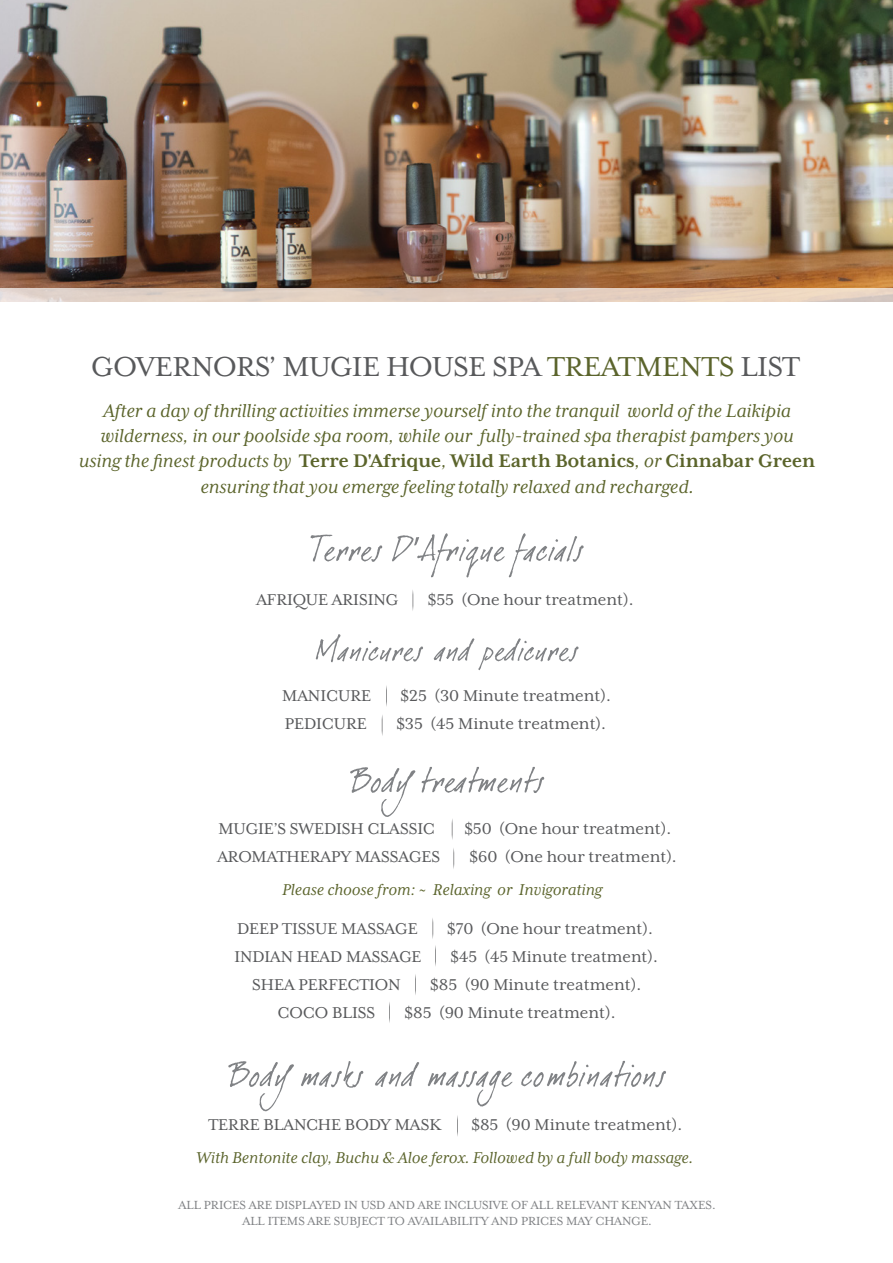
<style>
.page{position:relative;width:893px;height:1263px;background:#fff}
.page>*{position:absolute;margin:0;border:0;box-sizing:border-box;transform-origin:0 0}
.t1{font:31.5px "Mrs Eaves XL Serif OT";color:#58595b}
.t2{font:italic 21px/25.2px "Mrs Eaves XL Serif OT";color:#5b642b;text-align:center}
.t3{font:18px "Mrs Eaves XL Serif OT";color:#58595b}
.t4{font:italic 18px "Mrs Eaves XL Serif OT";color:#5b642c}
.t5{font:13.5px/16.2px "Mrs Eaves XL Serif OT";color:#808285;text-align:center}
.s1{color:#5b642c}
.s2{font-weight:700;font-style:normal}
</style>
<div class="page">
<img style="left:0;top:0;width:893px;height:288px">
<svg style="left:0;top:288px;width:893px;height:14px;background:#e2d0c3"></svg>
<svg style="left:311px;top:535px;width:71px;height:27px"></svg>
<svg style="left:392px;top:533px;width:192px;height:45px"></svg>
<svg style="left:228px;top:1061px;width:66px;height:50px"></svg>
<svg style="left:301px;top:1061px;width:62px;height:27px"></svg>
<svg style="left:375px;top:1062px;width:44px;height:25px"></svg>
<svg style="left:428px;top:1071px;width:85px;height:35px"></svg>
<svg style="left:521px;top:1061px;width:145px;height:26px"></svg>
<svg style="left:452px;top:819px;width:1px;height:21px"></svg>
<svg style="left:435px;top:945px;width:1px;height:21px"></svg>
<svg style="left:432px;top:918px;width:1px;height:21px"></svg>
<svg style="left:415px;top:974px;width:1px;height:21px"></svg>
<svg style="left:389px;top:1002px;width:1px;height:21px"></svg>
<svg style="left:457px;top:1115px;width:1px;height:21px"></svg>
<svg style="left:412px;top:590px;width:1px;height:21px"></svg>
<svg style="left:453px;top:848px;width:1px;height:21px"></svg>
<svg style="left:350px;top:767px;width:65px;height:50px"></svg>
<svg style="left:421px;top:767px;width:123px;height:26px"></svg>
<svg style="left:316px;top:634px;width:107px;height:28px"></svg>
<svg style="left:434px;top:638px;width:145px;height:32px"></svg>
<svg style="left:386px;top:685px;width:1px;height:21px"></svg>
<svg style="left:382px;top:715px;width:1px;height:21px"></svg>
<h1 class="t1" style="left:91px;top:350px;width:710px">GOVERNORS’ MUGIE HOUSE SPA <span class="s1">TREATMENTS</span> LIST</h1>
<p class="t2" style="left:79px;top:398px;width:738px">After a day of thrilling activities immerse yourself into the tranquil world of the Laikipia wilderness, in our poolside spa room, while our fully-trained spa therapist pampers you using the finest products by <span class="s2">Terre D'Afrique</span>, <span class="s2">Wild Earth Botanics</span>, or <span class="s2">Cinnabar Green </span>ensuring that you emerge feeling totally relaxed and recharged.</p>
<p class="t3" style="left:256px;top:590px;width:143px">AFRIQUE ARISING</p>
<p class="t3" style="left:428px;top:590px;width:207px">$55 (One hour treatment).</p>
<p class="t3" style="left:282px;top:686px;width:90px">MANICURE</p>
<p class="t3" style="left:401px;top:686px;width:212px">$25 (30 Minute treatment).</p>
<p class="t3" style="left:285px;top:714px;width:84px">PEDICURE</p>
<p class="t3" style="left:396px;top:714px;width:211px">$35 (45 Minute treatment).</p>
<p class="t3" style="left:218px;top:819px;width:218px">MUGIE’S SWEDISH CLASSIC</p>
<p class="t3" style="left:464px;top:819px;width:208px">$50 (One hour treatment).</p>
<p class="t3" style="left:217px;top:847px;width:224px">AROMATHERAPY MASSAGES</p>
<p class="t3" style="left:470px;top:847px;width:209px">$60 (One hour treatment).</p>
<p class="t4" style="left:282px;top:880px;width:322px">Please choose from: ~ Relaxing or Invigorating</p>
<p class="t3" style="left:237px;top:918px;width:182px">DEEP TISSUE MASSAGE</p>
<p class="t3" style="left:447px;top:918px;width:207px">$70 (One hour treatment).</p>
<p class="t3" style="left:234px;top:947px;width:188px">INDIAN HEAD MASSAGE</p>
<p class="t3" style="left:451px;top:947px;width:209px">$45 (45 Minute treatment).</p>
<p class="t3" style="left:252px;top:975px;width:150px">SHEA PERFECTION</p>
<p class="t3" style="left:430px;top:975px;width:213px">$85 (90 Minute treatment).</p>
<p class="t3" style="left:278px;top:1002px;width:99px">COCO BLISS</p>
<p class="t3" style="left:405px;top:1002px;width:213px">$85 (90 Minute treatment).</p>
<p class="t3" style="left:208px;top:1115px;width:235px">TERRE BLANCHE BODY MASK</p>
<p class="t3" style="left:471px;top:1115px;width:213px">$85 (90 Minute treatment).</p>
<p class="t4" style="left:196px;top:1148px;width:499px">With Bentonite clay, Buchu &amp; Aloe ferox. Followed by a full body massage.</p>
<p class="t5" style="left:179px;top:1196px;width:538px">ALL PRICES ARE DISPLAYED IN USD AND ARE INCLUSIVE OF ALL RELEVANT KENYAN TAXES.<br>ALL ITEMS ARE SUBJECT TO AVAILABILITY AND PRICES MAY CHANGE.</p>
</div>
